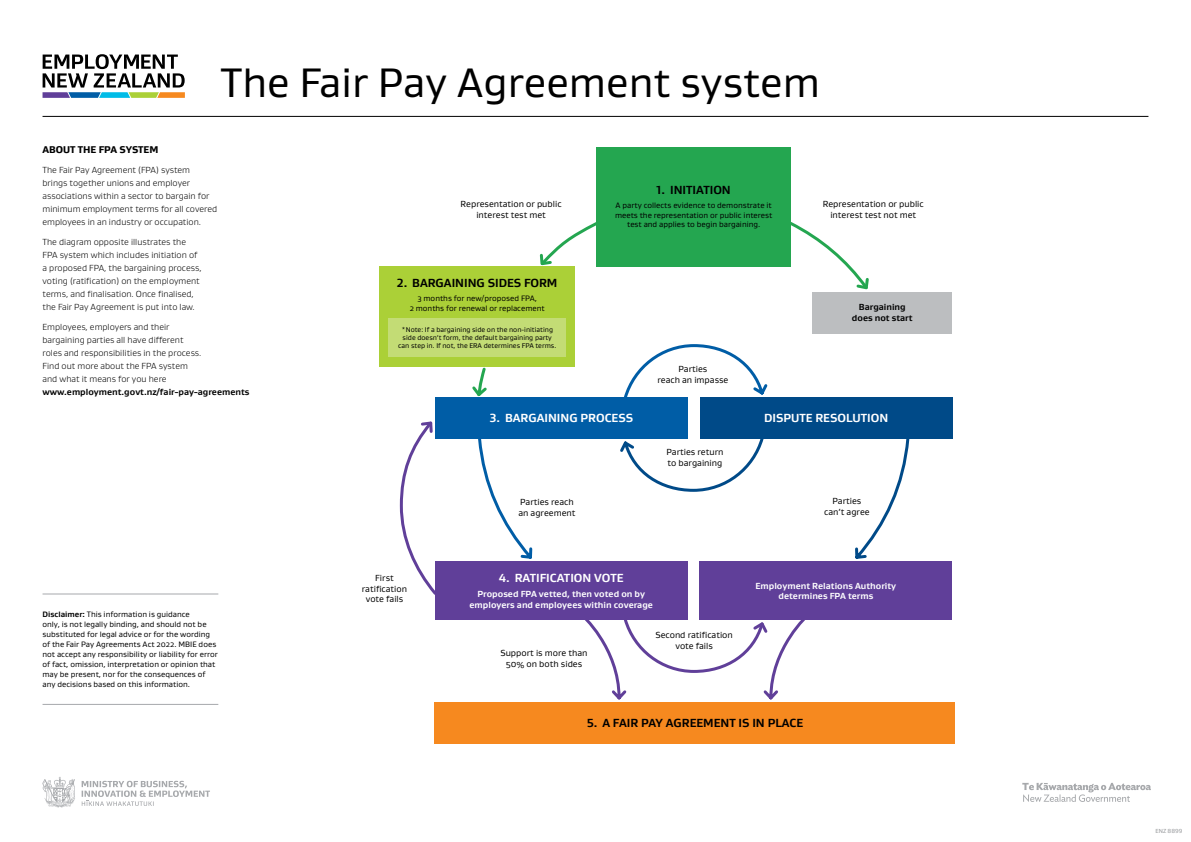
<style>
.page{position:relative;width:1191px;height:842px;background:#fff}
.page>*{position:absolute;margin:0;border:0;box-sizing:border-box;transform-origin:0 0}
.Section_Header_Gusta{font:42px "Gustan";color:#000}
.Heading_1_Gustan{font:700 12px "Gustan";color:#000}
.Heading_1_Gustan-2{font:700 12px "Gustan";color:#fff}
.t1{font:800 10px "Gustan";color:#000}
.t2{font:300 9px/13px "Gustan";color:#000}
.table_text{font:9px/10.8px "Gustan";color:#000;text-align:center}
.Heading_1_Gustan-3{font:700 9px/10.8px "Gustan";color:#fff;text-align:center}
.table_text-2{font:700 9px/10.8px "Gustan";color:#fff;text-align:center}
.Body_text_Gustan{font:700 9px/11px "Gustan";color:#000;text-align:center}
._4_Body{font:8px/10px "Gustan";color:#000}
.table_text-3{font:8px/9.6px "Gustan";color:#000;text-align:center}
.table_text-4{font:7px/8.4px "Gustan";color:#000;text-align:center}
.t3{font:6px "Gustan";color:#939598}
.s1{font-weight:700}
</style>
<div class="page">
<svg style="left:43px;top:54px;width:142px;height:44px"></svg>
<svg style="left:43px;top:777px;width:32px;height:31px"></svg>
<svg style="left:82px;top:781px;width:128px;height:25px"></svg>
<svg style="left:1022px;top:783px;width:129px;height:19px"></svg>
<hr style="left:43px;top:116px;width:1105px;height:1px;background:#000">
<div style="left:596px;top:147px;width:195px;height:119px;background:#24a650"></div>
<div style="left:700px;top:397px;width:252px;height:41px;background:#004a88"></div>
<div style="left:700px;top:561px;width:252px;height:59px;background:#603f99"></div>
<div style="left:435px;top:397px;width:252px;height:41px;background:#005da6"></div>
<div style="left:435px;top:703px;width:520px;height:41px;background:#f6891f"></div>
<div style="left:435px;top:561px;width:252px;height:59px;background:#603f99"></div>
<div style="left:812px;top:292px;width:140px;height:41px;background:#bcbec0"></div>
<div style="left:379px;top:267px;width:196px;height:100px;background:#abd037"></div>
<div style="left:388px;top:318px;width:178px;height:39px;background:#c3dc75"></div>
<svg style="left:617px;top:435px;width:149px;height:57px"></svg>
<svg style="left:399px;top:421px;width:40px;height:174px"></svg>
<svg style="left:852px;top:438px;width:59px;height:121px"></svg>
<svg style="left:585px;top:611px;width:220px;height:89px"></svg>
<svg style="left:624px;top:344px;width:144px;height:57px"></svg>
<svg style="left:786px;top:222px;width:83px;height:68px"></svg>
<svg style="left:538px;top:222px;width:62px;height:45px"></svg>
<svg style="left:472px;top:367px;width:15px;height:30px"></svg>
<svg style="left:476px;top:438px;width:59px;height:121px"></svg>
<hr style="left:43px;top:594px;width:175px;height:1px;background:#a7a9ac">
<hr style="left:43px;top:704px;width:175px;height:1px;background:#a7a9ac">
<p class="Section_Header_Gusta" style="left:220px;top:56px;width:601px">The Fair Pay Agreement system</p>
<p class="t1" style="left:43px;top:143px;width:117px">ABOUT THE FPA SYSTEM</p>
<p class="t2" style="left:43px;top:163px;width:176px">The Fair Pay Agreement (FPA) system brings together unions and employer associations within a sector to bargain for minimum employment terms for all covered employees in an industry or occupation.</p>
<p class="t2" style="left:43px;top:235px;width:160px">The diagram opposite illustrates the FPA system which includes initiation of a proposed FPA, the bargaining process, voting (ratification) on the employment terms, and finalisation. Once finalised, the Fair Pay Agreement is put into law.</p>
<p class="t2" style="left:43px;top:320px;width:208px">Employees, employers and their<br>bargaining parties all have different<br>roles and responsibilities in the process.<br>Find out more about the FPA system<br>and what it means for you here <span class="s1">www.employment.govt.nz/fair-pay-agreements</span></p>
<p class="_4_Body" style="left:43px;top:609px;width:177px"><span class="s1">Disclaimer:</span> This information is guidance<br>only, is not legally binding, and should not be substituted for legal advice or for the wording of the Fair Pay Agreements Act 2022. MBIE does not accept any responsibility or liability for error of fact, omission, interpretation or opinion that may be present, nor for the consequences of any decisions based on this information.</p>
<p class="table_text" style="left:460px;top:198px;width:103px">Representation or public</p>
<p class="table_text" style="left:476px;top:209px;width:71px">interest test met</p>
<p class="Heading_1_Gustan" style="left:397px;top:275px;width:162px">2. BARGAINING SIDES FORM</p>
<p class="table_text-3" style="left:410px;top:293px;width:136px">3 months for new/proposed FPA,<br>2 months for renewal or replacement</p>
<p class="table_text-4" style="left:398px;top:325px;width:159px">*Note: If a bargaining side on the non-initiating side doesn’t form, the default bargaining party can step in. If not, the ERA determines FPA terms.</p>
<p class="Heading_1_Gustan" style="left:656px;top:182px;width:76px">1. INITIATION</p>
<p class="table_text-3" style="left:615px;top:200px;width:159px">A party collects evidence to demonstrate it meets the representation or public interest test and applies to begin bargaining.</p>
<p class="table_text" style="left:657px;top:364px;width:72px">Parties<br>reach an impasse</p>
<p class="table_text" style="left:822px;top:198px;width:103px">Representation or public interest test not met</p>
<p class="Body_text_Gustan" style="left:852px;top:301px;width:62px">Bargaining does not start</p>
<p class="table_text" style="left:362px;top:572px;width:47px">First ratification vote fails</p>
<p class="Heading_1_Gustan-2" style="left:489px;top:410px;width:145px">3. BARGAINING PROCESS</p>
<p class="table_text" style="left:518px;top:496px;width:58px;text-align:left">Parties reach an agreement</p>
<p class="table_text" style="left:666px;top:446px;width:58px;text-align:left">Parties return to bargaining</p>
<p class="Heading_1_Gustan-2" style="left:499px;top:570px;width:126px">4. RATIFICATION VOTE</p>
<p class="Heading_1_Gustan-3" style="left:469px;top:589px;width:185px">Proposed FPA vetted, then voted on by employers and employees within coverage</p>
<p class="table_text" style="left:500px;top:647px;width:89px">Support is more than</p>
<p class="table_text" style="left:506px;top:658px;width:78px">50% on both sides</p>
<p class="table_text" style="left:655px;top:629px;width:79px">Second ratification vote fails</p>
<p class="Heading_1_Gustan-2" style="left:764px;top:410px;width:126px">DISPUTE RESOLUTION</p>
<p class="table_text" style="left:824px;top:495px;width:47px">Parties can’t agree</p>
<p class="table_text-2" style="left:755px;top:580px;width:142px">Employment Relations Authority determines FPA terms</p>
<p class="Heading_1_Gustan" style="left:586px;top:715px;width:218px">5. A FAIR PAY AGREEMENT IS IN PLACE</p>
<p class="t3" style="left:1155px;top:827px;width:29px">ENZ 8899</p>
</div>
